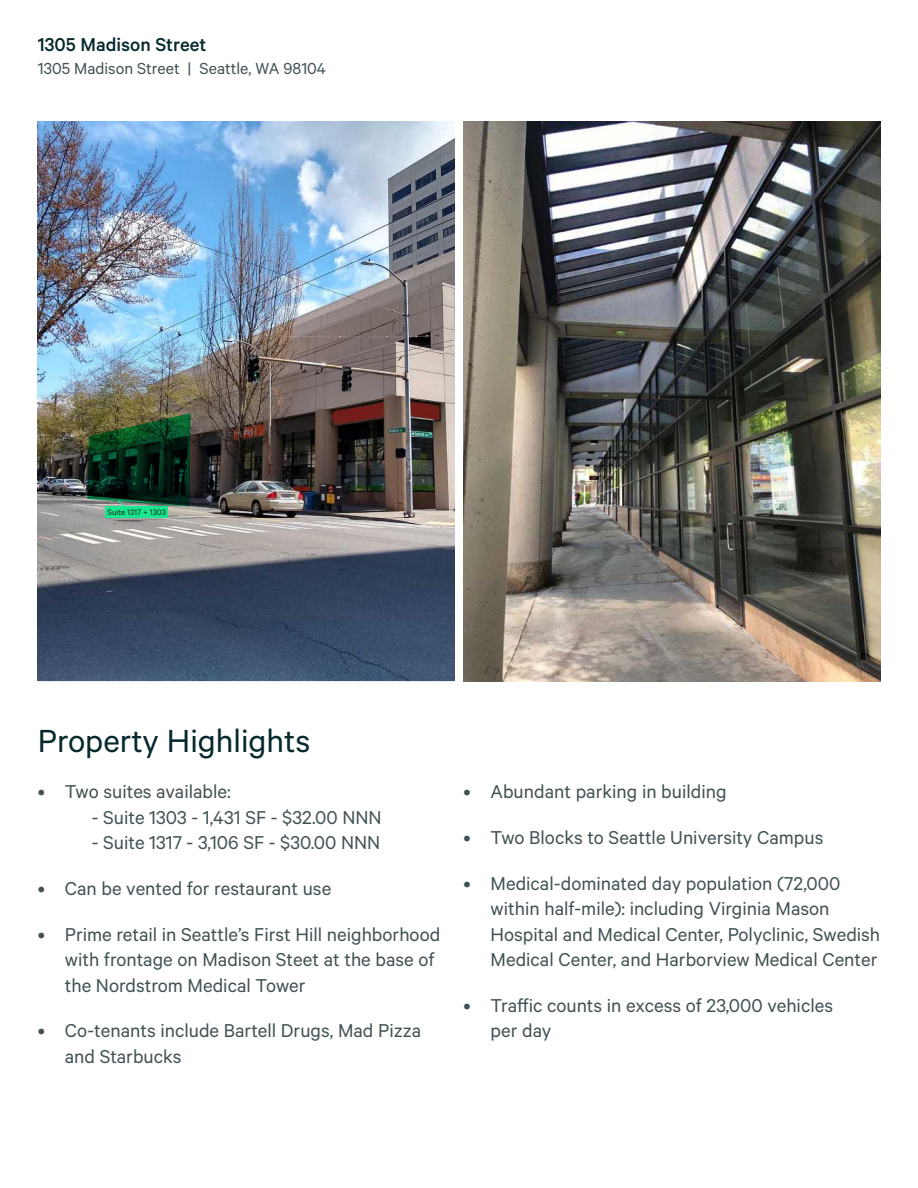
<style>
.page{position:relative;width:918px;height:1188px;background:#fff}
.page>*{position:absolute;margin:0;border:0;box-sizing:border-box;transform-origin:0 0}
.Subheading_Large{font:36px "Calibre";color:#05292c}
.t1{font:21px/25.5px "Calibre";color:#415255}
.t2{font:500 21px "Calibre";color:#05292c}
.t3{font:18px "Calibre";color:#415255}
.t4{font:9px "Calibre";color:#231f20}
</style>
<div class="page">
<img style="left:38px;top:122px;width:416px;height:558px">
<img style="left:464px;top:122px;width:416px;height:560px">
<svg style="left:87px;top:413px;width:104px;height:96px;background:#193a24"></svg>
<div style="left:105px;top:507px;width:63px;height:11px;background:#17e88f"></div>
<p class="t2" style="left:38px;top:33px;width:170px">1305 Madison Street</p>
<p class="t3" style="left:38px;top:58px;width:290px">1305 Madison Street | Seattle, WA 98104</p>
<p class="t4" style="left:108px;top:507px;width:60px">Suite 1317 + 1303</p>
<p class="Subheading_Large" style="left:38px;top:720px;width:274px">Property Highlights</p>
<p class="t1" style="left:38px;top:778px;width:194px">• Two suites available:</p>
<p class="t1" style="left:92px;top:804px;width:291px">- Suite 1303 - 1,431 SF - $32.00 NNN</p>
<p class="t1" style="left:92px;top:829px;width:290px">- Suite 1317 - 3,106 SF - $30.00 NNN</p>
<p class="t1" style="left:38px;top:875px;width:295px">• Can be vented for restaurant use</p>
<p class="t1" style="left:65px;top:921px;width:377px;text-indent:-27px">• Prime retail in Seattle’s First Hill neighborhood with frontage on Madison Steet at the base of the Nordstrom Medical Tower</p>
<p class="t1" style="left:65px;top:1017px;width:358px;text-indent:-27px">• Co-tenants include Bartell Drugs, Mad Pizza and Starbucks</p>
<p class="t1" style="left:464px;top:778px;width:264px">• Abundant parking in building</p>
<p class="t1" style="left:464px;top:824px;width:361px">• Two Blocks to Seattle University Campus</p>
<p class="t1" style="left:491px;top:870px;width:391px;text-indent:-27px">• Medical-dominated day population (72,000 within half-mile): including Virginia Mason Hospital and Medical Center, Polyclinic, Swedish Medical Center, and Harborview Medical Center</p>
<p class="t1" style="left:491px;top:992px;width:344px;text-indent:-27px">• Traffic counts in excess of 23,000 vehicles per day</p>
</div>
